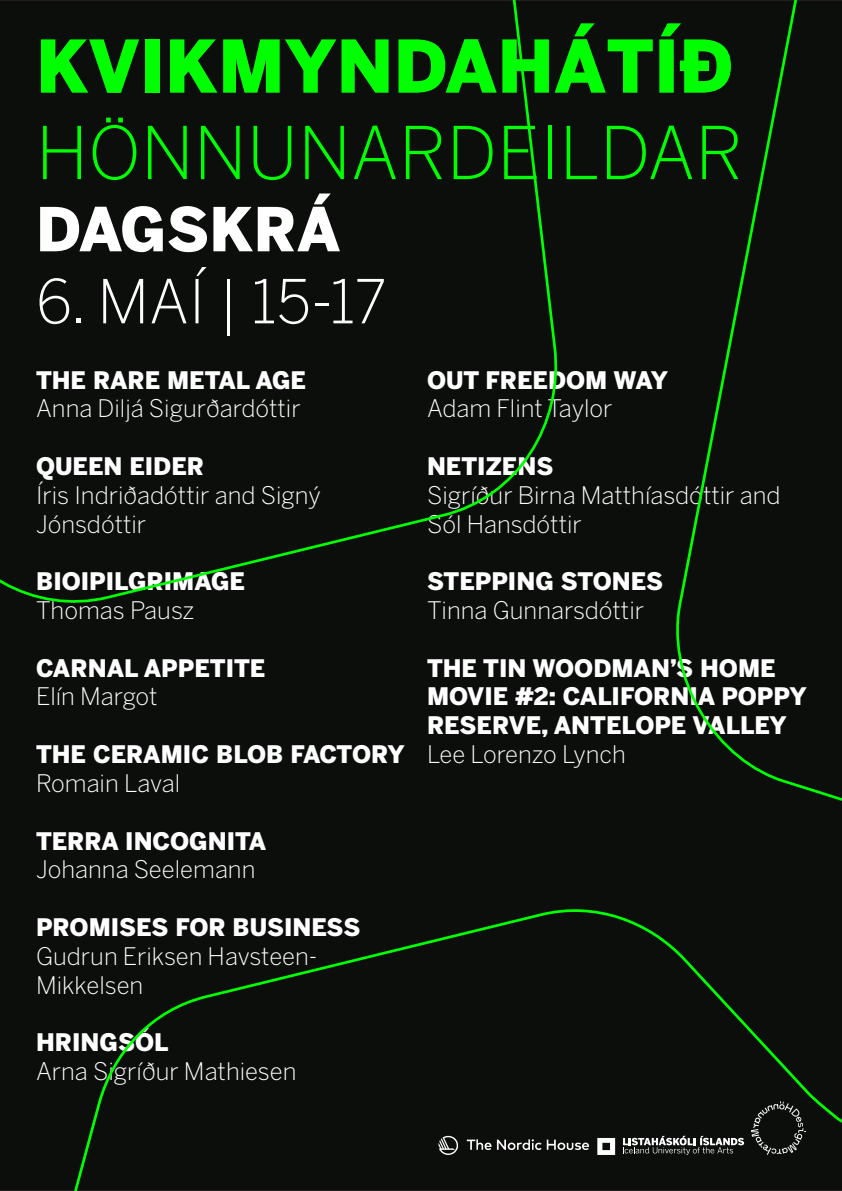
<style>
.page{position:relative;width:842px;height:1191px;background:#0c0e0c}
.page>*{position:absolute;margin:0;border:0;box-sizing:border-box;transform-origin:0 0}
.t1{font:300 72px "Benton Sans";color:#0f0}
.t2{font:900 72px "Benton Sans";color:#0f0}
.t3{font:300 60px "Benton Sans";color:#fff}
.t4{font:900 60px "Benton Sans";color:#fff}
.t5{font:300 24px/28.8px "Benton Sans";color:#fff}
.t6{font:900 24px/28.8px "Benton Sans";color:#fff}
</style>
<div class="page">
<svg style="left:597px;top:1138px;width:18px;height:17px"></svg>
<svg style="left:623px;top:1135px;width:121px;height:20px;background:#505150"></svg>
<svg style="left:438px;top:1135px;width:21px;height:20px"></svg>
<svg style="left:467px;top:1139px;width:122px;height:11px"></svg>
<svg style="left:751px;top:1101px;width:55px;height:54px;background:#272927"></svg>
<p class="t2" style="left:36px;top:23px;width:699px">KVIKMYNDAHÁTÍÐ</p>
<p class="t1" style="left:36px;top:110px;width:708px">HÖNNUNARDEILDAR</p>
<p class="t4" style="left:36px;top:193px;width:306px">DAGSKRÁ</p>
<p class="t3" style="left:36px;top:266px;width:352px">6. MAÍ | 15-17</p>
<p class="t6" style="left:36px;top:365px;width:272px">THE RARE METAL AGE</p>
<p class="t5" style="left:36px;top:394px;width:266px">Anna Diljá Sigurðardóttir</p>
<p class="t6" style="left:36px;top:451px;width:170px">QUEEN EIDER</p>
<p class="t5" style="left:36px;top:480px;width:286px">Íris Indriðadóttir and Signý<br>Jónsdóttir</p>
<p class="t6" style="left:36px;top:567px;width:211px">BIOIPILGRIMAGE</p>
<p class="t5" style="left:36px;top:595px;width:160px">Thomas Pausz</p>
<p class="t6" style="left:36px;top:653px;width:231px">CARNAL APPETITE</p>
<p class="t5" style="left:36px;top:682px;width:123px">Elín Margot</p>
<p class="t6" style="left:36px;top:739px;width:370px">THE CERAMIC BLOB FACTORY</p>
<p class="t5" style="left:36px;top:768px;width:146px">Romain Laval</p>
<p class="t6" style="left:36px;top:826px;width:232px">TERRA INCOGNITA</p>
<p class="t5" style="left:36px;top:855px;width:221px">Johanna Seelemann</p>
<p class="t6" style="left:36px;top:912px;width:326px">PROMISES FOR BUSINESS</p>
<p class="t5" style="left:36px;top:941px;width:283px">Gudrun Eriksen Havsteen-<br>Mikkelsen</p>
<p class="t6" style="left:36px;top:1027px;width:134px">HRINGSÓL</p>
<p class="t5" style="left:36px;top:1056px;width:262px">Arna Sigríður Mathiesen</p>
<p class="t6" style="left:427px;top:365px;width:243px">OUT FREEDOM WAY</p>
<p class="t5" style="left:427px;top:394px;width:187px">Adam Flint Taylor</p>
<p class="t6" style="left:427px;top:451px;width:128px">NETIZENS</p>
<p class="t5" style="left:427px;top:480px;width:355px">Sigríður Birna Matthíasdóttir and<br>Sól Hansdóttir</p>
<p class="t6" style="left:427px;top:567px;width:238px">STEPPING STONES</p>
<p class="t5" style="left:427px;top:595px;width:219px">Tinna Gunnarsdóttir</p>
<p class="t6" style="left:427px;top:653px;width:381px">THE TIN WOODMAN’S HOME<br>MOVIE #2: CALIFORNIA POPPY<br>RESERVE, ANTELOPE VALLEY</p>
<p class="t5" style="left:427px;top:739px;width:200px">Lee Lorenzo Lynch</p>
</div>
